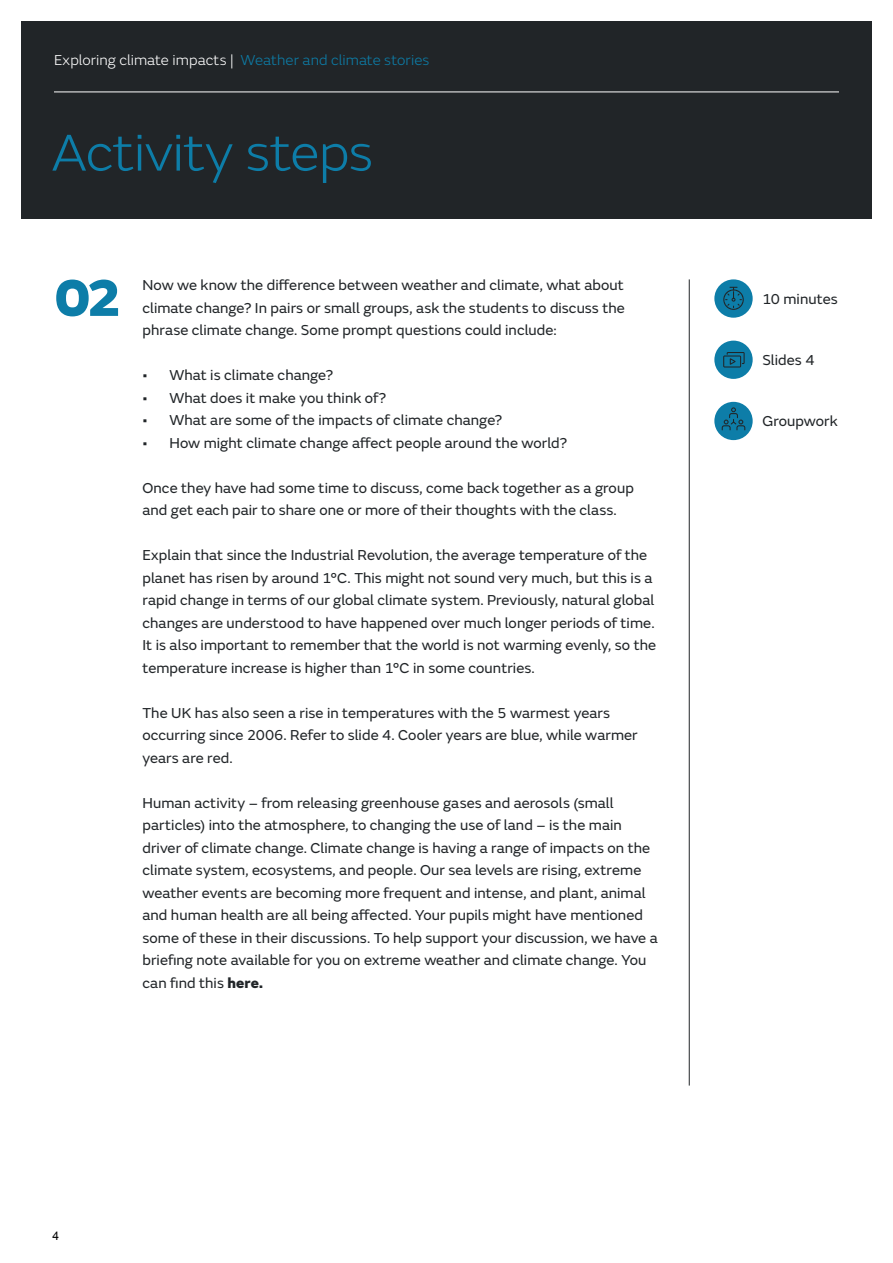
<style>
.page{position:relative;width:893px;height:1263px;background:#fff}
.page>*{position:absolute;margin:0;border:0;box-sizing:border-box;transform-origin:0 0}
.t1{font:300 54px "FS Emeric";letter-spacing:-.005em;color:#0d7da8}
.t2{font:800 54px "FS Emeric";color:#0d7da8}
.t3{font:15px/22.5px "FS Emeric";letter-spacing:.005em;color:#212528}
.t4{font:300 15px "FS Emeric";letter-spacing:.005em;color:#fff}
.t5{font:12px "Arial";color:#000}
.s1{color:#0d7da8}
.s2{font-weight:800}
</style>
<div class="page">
<div style="left:21px;top:21px;width:851px;height:198px;background:#212528"></div>
<hr style="left:54px;top:92px;width:785px;height:1px;background:#fff">
<hr style="left:689px;top:279px;width:1px;height:806px;background:#212528">
<div style="left:714px;top:279px;width:39px;height:39px;background:#0d7da8;border-radius:50%"></div>
<svg style="left:723px;top:287px;width:21px;height:23px"></svg>
<div style="left:714px;top:341px;width:39px;height:38px;background:#0d7da8;border-radius:50%"></div>
<svg style="left:723px;top:352px;width:22px;height:15px"></svg>
<div style="left:714px;top:402px;width:39px;height:38px;background:#0d7da8;border-radius:50%"></div>
<svg style="left:722px;top:407px;width:23px;height:23px"></svg>
<p class="t4" style="left:54px;top:50px;width:377px">Exploring climate impacts | <span class="s1">Weather and climate stories</span></p>
<h1 class="t1" style="left:51px;top:116px;width:324px">Activity steps</h1>
<h1 class="t2" style="left:54px;top:254px;width:70px">02</h1>
<p class="t3" style="left:142px;top:273px;width:484px;text-align:justify">Now we know the difference between weather and climate, what about climate change? In pairs or small groups, ask the students to discuss the phrase climate change. Some prompt questions could include:</p>
<p class="t3" style="left:142px;top:363px;width:192px">• What is climate change?</p>
<p class="t3" style="left:142px;top:386px;width:245px">• What does it make you think of?</p>
<p class="t3" style="left:142px;top:408px;width:361px">• What are some of the impacts of climate change?</p>
<p class="t3" style="left:142px;top:431px;width:426px">• How might climate change affect people around the world?</p>
<p class="t3" style="left:142px;top:476px;width:493px">Once they have had some time to discuss, come back together as a group and get each pair to share one or more of their thoughts with the class.</p>
<p class="t3" style="left:142px;top:543px;width:515px">Explain that since the Industrial Revolution, the average temperature of the planet has risen by around 1°C. This might not sound very much, but this is a rapid change in terms of our global climate system. Previously, natural global changes are understood to have happened over much longer periods of time.<br>It is also important to remember that the world is not warming evenly, so the temperature increase is higher than 1°C in some countries.</p>
<p class="t3" style="left:142px;top:701px;width:497px">The UK has also seen a rise in temperatures with the 5 warmest years occurring since 2006. Refer to slide 4. Cooler years are blue, while warmer years are red.</p>
<p class="t3" style="left:142px;top:791px;width:517px">Human activity – from releasing greenhouse gases and aerosols (small particles) into the atmosphere, to changing the use of land – is the main driver of climate change. Climate change is having a range of impacts on the climate system, ecosystems, and people. Our sea levels are rising, extreme weather events are becoming more frequent and intense, and plant, animal and human health are all being affected. Your pupils might have mentioned some of these in their discussions. To help support your discussion, we have a briefing note available for you on extreme weather and climate change. You can find this <span class="s2">here.</span></p>
<p class="t5" style="left:52px;top:1228px;width:8px">4</p>
<p class="t3" style="left:762px;top:287px;width:77px">10 minutes</p>
<p class="t3" style="left:762px;top:348px;width:54px">Slides 4</p>
<p class="t3" style="left:762px;top:409px;width:77px">Groupwork</p>
</div>
